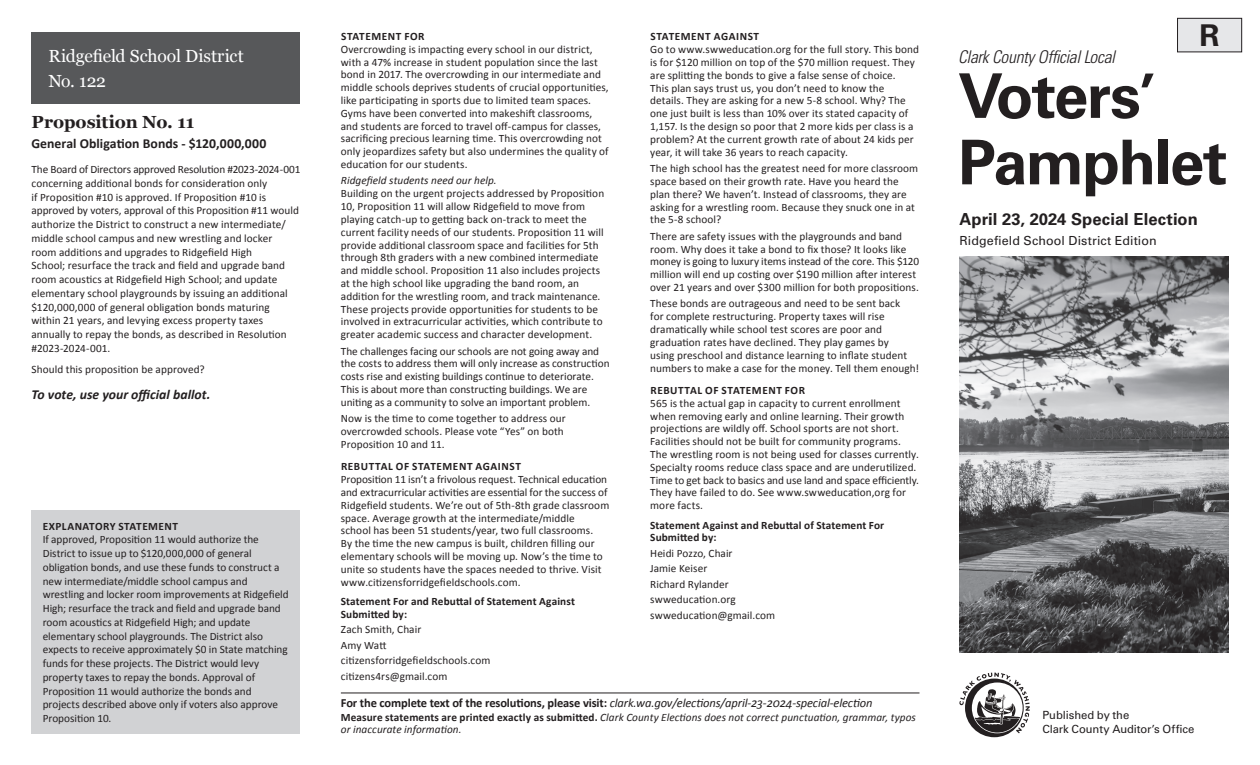
<style>
.page{position:relative;width:1260px;height:765px;background:#fff}
.page>*{position:absolute;margin:0;border:0;box-sizing:border-box;transform-origin:0 0}
.t1{font:700 61.88px/66.5px "Univers LT Std";letter-spacing:-.03em;color:#231f20}
.t2{font:700 30px "Univers LT Std";color:#231f20}
.t3{font:17.5px/25px "Georgia";letter-spacing:-.005em;color:#fff}
.t4{font:italic 300 condensed 17.5px "Univers LT Std";letter-spacing:-.02em;color:#231f20}
.t5{font:700 17.5px "Georgia";letter-spacing:-.01em;color:#231f20}
.t6{font:700 16.5px "Univers LT Std";letter-spacing:.005em;color:#231f20}
.t7{font:700 13.75px "Calibri";letter-spacing:.005em;color:#231f20}
.t8{font:italic 700 13.75px "Calibri";letter-spacing:.005em;color:#231f20}
.t9{font:italic 12.5px "Calibri";letter-spacing:-.01em;color:#231f20}
.t10{font:12.5px "Univers LT Std";letter-spacing:.005em;color:#231f20}
.t11{font:11.25px/12.9px "Calibri";letter-spacing:.005em;color:#231f20}
.t12{font:italic 11.25px/12.5px "Calibri";letter-spacing:.005em;color:#231f20}
.t13{font:700 11.25px/12.5px "Calibri";letter-spacing:.01em;color:#231f20}
.t14{font:700 11.25px "Calibri";letter-spacing:.05em;color:#231f20}
.t15{font:11.25px/15px "Univers LT Std";letter-spacing:-.01em;color:#231f20}
.t16{font:700 11.25px "Calibri";letter-spacing:.04em;color:#231f20}
.s1{font-weight:700;font-style:normal}
.s2{font-size:56px}
</style>
<div class="page">
<svg style="left:959px;top:673px;width:71px;height:64px"></svg>
<div style="left:1178px;top:18px;width:64px;height:34px;background:#e6e7e9"></div>
<div style="left:1177px;top:18px;width:65px;height:34px;border:1px solid #231f20"></div>
<div style="left:32px;top:510px;width:268px;height:223px;background:#d1d2d4"></div>
<hr style="left:341px;top:693px;width:579px;height:1px;background:#231f20">
<div style="left:32px;top:32px;width:268px;height:72px;background:#57585a"></div>
<img style="left:960px;top:257px;width:269px;height:395px">
<h3 class="t3" style="left:48px;top:43px;width:197px">Ridgefield School District<br>No. 122</h3>
<h3 class="t5" style="left:32px;top:109px;width:164px">Proposition No. 11</h3>
<p class="t7" style="left:32px;top:135px;width:236px">General Obligation Bonds - $120,000,000</p>
<p class="t11" style="left:32px;top:162px;width:270px;line-height:13.8px">The Board of Directors approved Resolution #2023-2024-001 concerning additional bonds for consideration only<br>if Proposition #10 is approved. If Proposition #10 is approved by voters, approval of this Proposition #11 would authorize the District to construct a new intermediate/ middle school campus and new wrestling and locker room additions and upgrades to Ridgefield High<br>School; resurface the track and field and upgrade band room acoustics at Ridgefield High School; and update elementary school playgrounds by issuing an additional $120,000,000 of general obligation bonds maturing within 21 years, and levying excess property taxes annually to repay the bonds, as described in Resolution #2023-2024-001.</p>
<p class="t11" style="left:31px;top:362px;width:175px">Should this proposition be approved?</p>
<p class="t8" style="left:32px;top:386px;width:180px">To vote, use your official ballot.</p>
<p class="t16" style="left:43px;top:519px;width:136px">EXPLANATORY STATEMENT</p>
<p class="t11" style="left:43px;top:532px;width:247px;line-height:13.8px">If approved, Proposition 11 would authorize the District to issue up to $120,000,000 of general obligation bonds, and use these funds to construct a new intermediate/middle school campus and wrestling and locker room improvements at Ridgefield High; resurface the track and field and upgrade band room acoustics at Ridgefield High; and update elementary school playgrounds. The District also expects to receive approximately $0 in State matching funds for these projects. The District would levy property taxes to repay the bonds. Approval of Proposition 11 would authorize the bonds and projects described above only if voters also approve Proposition 10.</p>
<p class="t14" style="left:341px;top:29px;width:85px">STATEMENT FOR</p>
<p class="t11" style="left:341px;top:42px;width:269px">Overcrowding is impacting every school in our district, with a 47% increase in student population since the last bond in 2017. The overcrowding in our intermediate and middle schools deprives students of crucial opportunities, like participating in sports due to limited team spaces.<br>Gyms have been converted into makeshift classrooms, and students are forced to travel off-campus for classes, sacrificing precious learning time. This overcrowding not only jeopardizes safety but also undermines the quality of education for our students.</p>
<p class="t12" style="left:341px;top:174px;width:157px">Ridgefield students need our help.</p>
<p class="t11" style="left:341px;top:187px;width:265px">Building on the urgent projects addressed by Proposition 10, Proposition 11 will allow Ridgefield to move from playing catch-up to getting back on-track to meet the current facility needs of our students. Proposition 11 will provide additional classroom space and facilities for 5th through 8th graders with a new combined intermediate and middle school. Proposition 11 also includes projects at the high school like upgrading the band room, an addition for the wrestling room, and track maintenance.<br>These projects provide opportunities for students to be involved in extracurricular activities, which contribute to greater academic success and character development.</p>
<p class="t11" style="left:341px;top:344px;width:270px">The challenges facing our schools are not going away and the costs to address them will only increase as construction costs rise and existing buildings continue to deteriorate.<br>This is about more than constructing buildings. We are uniting as a community to solve an important problem.</p>
<p class="t11" style="left:341px;top:412px;width:226px">Now is the time to come together to address our overcrowded schools. Please vote “Yes” on both<br>Proposition 10 and 11.</p>
<p class="t14" style="left:341px;top:460px;width:181px">REBUTTAL OF STATEMENT AGAINST</p>
<p class="t11" style="left:341px;top:472px;width:270px">Proposition 11 isn’t a frivolous request. Technical education and extracurricular activities are essential for the success of Ridgefield students. We’re out of 5th-8th grade classroom space. Average growth at the intermediate/middle<br>school has been 51 students/year, two full classrooms.<br>By the time the new campus is built, children filling our elementary schools will be moving up. Now’s the time to unite so students have the spaces needed to thrive. Visit www.citizensforridgefieldschools.com.</p>
<p class="t13" style="left:341px;top:595px;width:236px">Statement For and Rebuttal of Statement Against<br>Submitted by:</p>
<p class="t11" style="left:341px;top:621px;width:151px;line-height:15.5px">Zach Smith, Chair<br>Amy Watt citizensforridgefieldschools.com citizens4rs@gmail.com</p>
<p class="t14" style="left:650px;top:30px;width:110px">STATEMENT AGAINST</p>
<p class="t11" style="left:650px;top:43px;width:270px">Go to www.swweducation.org for the full story. This bond is for $120 million on top of the $70 million request. They are splitting the bonds to give a false sense of choice.<br>This plan says trust us, you don’t need to know the details. They are asking for a new 5-8 school. Why? The one just built is less than 10% over its stated capacity of 1,157. Is the design so poor that 2 more kids per class is a problem? At the current growth rate of about 24 kids per year, it will take 36 years to reach capacity.</p>
<p class="t11" style="left:650px;top:161px;width:270px">The high school has the greatest need for more classroom space based on their growth rate. Have you heard the plan there? We haven’t. Instead of classrooms, they are asking for a wrestling room. Because they snuck one in at the 5-8 school?</p>
<p class="t11" style="left:650px;top:229px;width:270px">There are safety issues with the playgrounds and band room. Why does it take a bond to fix those? It looks like money is going to luxury items instead of the core. This $120 million will end up costing over $190 million after interest over 21 years and over $300 million for both propositions.</p>
<p class="t11" style="left:650px;top:297px;width:270px">These bonds are outrageous and need to be sent back<br>for complete restructuring. Property taxes will rise dramatically while school test scores are poor and graduation rates have declined. They play games by<br>using preschool and distance learning to inflate student numbers to make a case for the money. Tell them enough!</p>
<p class="t14" style="left:650px;top:383px;width:156px">REBUTTAL OF STATEMENT FOR</p>
<p class="t11" style="left:650px;top:396px;width:270px">565 is the actual gap in capacity to current enrollment when removing early and online learning. Their growth projections are wildly off. School sports are not short.<br>Facilities should not be built for community programs.<br>The wrestling room is not being used for classes currently.<br>Specialty rooms reduce class space and are underutilized.<br>Time to get back to basics and use land and space efficiently.<br>They have failed to do. See www.swweducation,org for more facts.</p>
<p class="t13" style="left:650px;top:518px;width:236px">Statement Against and Rebuttal of Statement For<br>Submitted by:</p>
<p class="t11" style="left:650px;top:545px;width:127px;line-height:15.5px">Heidi Pozzo, Chair<br>Jamie Keiser<br>Richard Rylander swweducation.org swweducation@gmail.com</p>
<p class="t9" style="left:341px;top:695px;width:533px"><span class="s1">For the complete text of the resolutions, please visit:</span> clark.wa.gov/elections/april-23-2024-special-election</p>
<p class="t12" style="left:341px;top:710px;width:577px"><span class="s1">Measure statements are printed exactly as submitted.</span> Clark County Elections does not correct punctuation, grammar, typos or inaccurate information.</p>
<h3 class="t4" style="left:958px;top:46px;width:158px">Clark County Official Local</h3>
<h2 class="t2" style="left:1200px;top:18px;width:22px">R</h2>
<h1 class="t1" style="left:958px;top:63px;width:271px">Voters<span class="s2">’<br></span>Pamphlet</h1>
<h3 class="t6" style="left:960px;top:209px;width:240px">April 23, 2024 Special Election</h3>
<p class="t10" style="left:960px;top:233px;width:199px">Ridgefield School District Edition</p>
<p class="t15" style="left:1042px;top:707px;width:153px">Published by the<br>Clark County Auditor’s Office</p>
</div>
